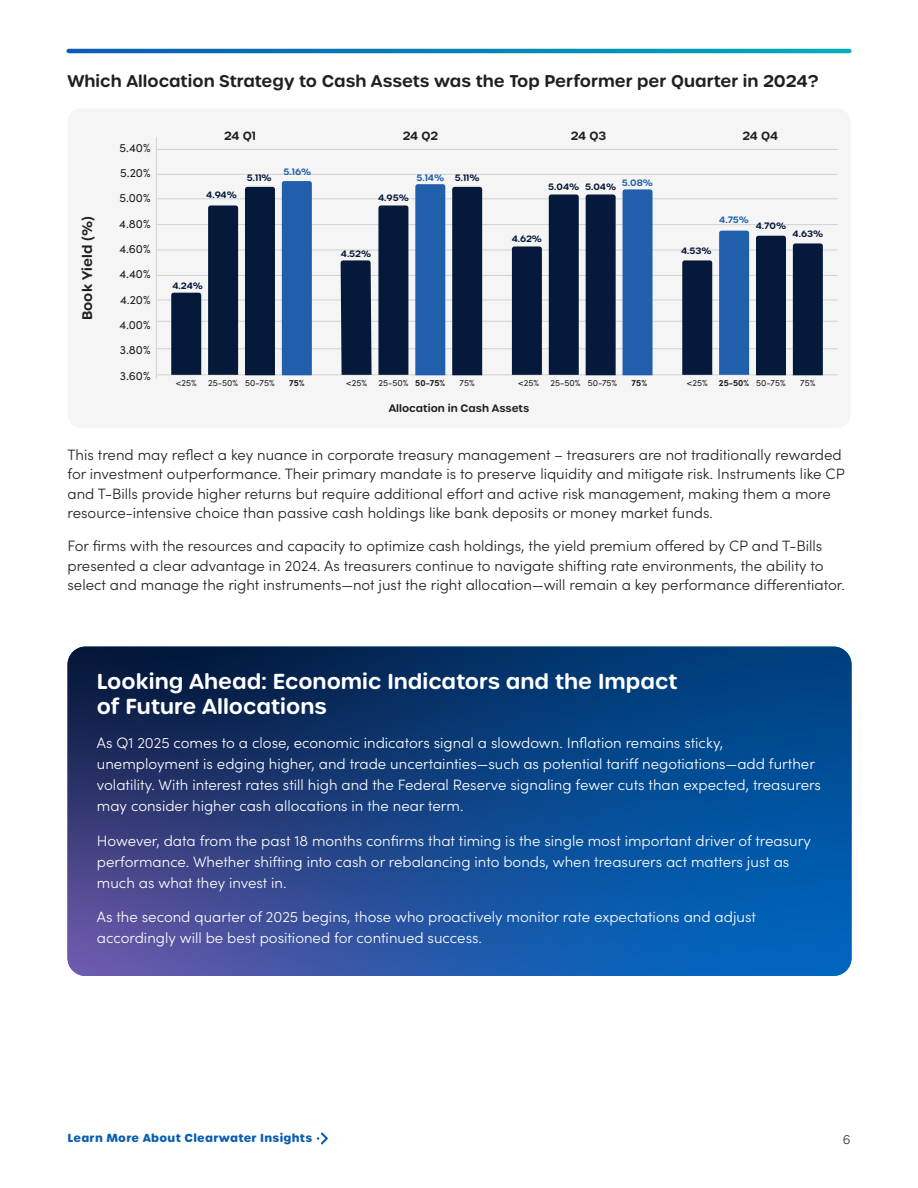
<style>
.page{position:relative;width:918px;height:1188px;background:#fff}
.page>*{position:absolute;margin:0;border:0;box-sizing:border-box;transform-origin:0 0}
.Sub_Head{font:600 21px/25.2px "Urbane Rounded";color:#fff}
.Section_Header{font:600 16.5px "Urbane Rounded";color:#231f20}
.Regular_Paragraph{font:300 15px/19.5px "Sofia Pro";color:#231f20}
.t1{font:300 15px/21px "Sofia Pro";color:#fff}
.t2{font:600 13.5px "Urbane Rounded";color:#231f20}
.t3{font:300 13.5px "Sofia Pro";color:#343741}
.t4{font:12px "Sofia Pro";color:#231f20}
.t5{font:600 11.55px "Urbane Rounded";letter-spacing:-.01em;color:#231f20}
.t6{font:700 11.4px "Urbane Rounded";letter-spacing:.025em;color:#0a5eb2}
.t7{font:600 10.5px "Urbane Rounded";color:#231f20}
.t8{font:9px "Sofia Pro";color:#231f20}
.t9{font:600 9px "Urbane Rounded";letter-spacing:-.01em;color:#05193a}
.t10{font:600 9px "Urbane Rounded";color:#215fad}
.t11{font:700 9px "Sofia Pro";color:#231f20}
.s1{color:#05193a}
.s2{font-weight:700}
</style>
<div class="page">
<svg style="left:69px;top:49px;width:780px;height:4px;background:#0583b5"></svg>
<svg style="left:317px;top:1132px;width:11px;height:12px"></svg>
<div style="left:68px;top:108px;width:782px;height:320px;background:#f5f5f5;border-radius:14px"></div>
<hr style="left:156px;top:137px;width:1px;height:242px;background:#d1d2d4">
<hr style="left:156px;top:374px;width:682px;height:1px;background:#d1d2d4">
<hr style="left:156px;top:348px;width:682px;height:1px;background:#d1d2d4">
<hr style="left:156px;top:321px;width:682px;height:1px;background:#d1d2d4">
<hr style="left:156px;top:300px;width:682px;height:1px;background:#d1d2d4">
<hr style="left:156px;top:275px;width:682px;height:1px;background:#d1d2d4">
<hr style="left:156px;top:250px;width:682px;height:1px;background:#d1d2d4">
<hr style="left:156px;top:224px;width:682px;height:1px;background:#d1d2d4">
<hr style="left:156px;top:198px;width:682px;height:1px;background:#d1d2d4">
<hr style="left:156px;top:174px;width:682px;height:1px;background:#d1d2d4">
<hr style="left:156px;top:149px;width:682px;height:1px;background:#d1d2d4">
<div style="left:171px;top:293px;width:30px;height:82px;background:#05193a"></div>
<div style="left:208px;top:206px;width:30px;height:169px;background:#05193a"></div>
<div style="left:245px;top:187px;width:30px;height:188px;background:#05193a"></div>
<div style="left:282px;top:181px;width:30px;height:194px;background:#215fad"></div>
<svg style="left:341px;top:260px;width:31px;height:115px;background:#0e2141"></svg>
<div style="left:378px;top:206px;width:30px;height:169px;background:#05193a"></div>
<div style="left:415px;top:184px;width:30px;height:191px;background:#215fad"></div>
<div style="left:452px;top:187px;width:30px;height:188px;background:#05193a"></div>
<div style="left:512px;top:246px;width:30px;height:129px;background:#05193a"></div>
<div style="left:549px;top:195px;width:30px;height:180px;background:#05193a"></div>
<div style="left:586px;top:195px;width:30px;height:180px;background:#05193a"></div>
<div style="left:623px;top:189px;width:30px;height:186px;background:#215fad"></div>
<div style="left:682px;top:260px;width:30px;height:115px;background:#05193a"></div>
<div style="left:719px;top:231px;width:30px;height:144px;background:#215fad"></div>
<div style="left:756px;top:236px;width:30px;height:139px;background:#05193a"></div>
<div style="left:793px;top:243px;width:30px;height:132px;background:#05193a"></div>
<svg style="left:68px;top:647px;width:784px;height:329px;background:#164588"></svg>
<p class="Section_Header" style="left:68px;top:70px;width:752px">Which Allocation Strategy to Cash Assets was the Top Performer per Quarter in 2024?</p>
<p class="t2" style="left:78px;top:320px;width:105px;rotate:-90deg">Book Yield (%)</p>
<p class="t4" style="left:120px;top:139px;width:33px">5.40%</p>
<p class="t4" style="left:120px;top:164px;width:32px">5.20%</p>
<p class="t4" style="left:120px;top:189px;width:33px">5.00%</p>
<p class="t4" style="left:119px;top:215px;width:33px">4.80%</p>
<p class="t4" style="left:119px;top:240px;width:33px">4.60%</p>
<p class="t4" style="left:119px;top:265px;width:33px">4.40%</p>
<p class="t4" style="left:120px;top:291px;width:32px">4.20%</p>
<p class="t4" style="left:119px;top:316px;width:33px">4.00%</p>
<p class="t4" style="left:120px;top:341px;width:32px">3.80%</p>
<p class="t4" style="left:120px;top:367px;width:32px">3.60%</p>
<p class="t5" style="left:224px;top:128px;width:33px">24 Q1</p>
<p class="t5" style="left:403px;top:128px;width:37px">24 Q2</p>
<p class="t5" style="left:571px;top:128px;width:37px">24 Q3</p>
<p class="t5" style="left:742px;top:128px;width:37px">24 Q4</p>
<p class="t9" style="left:206px;top:189px;width:32px">4.94%</p>
<p class="t9" style="left:247px;top:172px;width:26px">5.11%</p>
<p class="t10" style="left:284px;top:166px;width:29px">5.16%</p>
<p class="t9" style="left:172px;top:279px;width:32px">4.24%</p>
<p class="t9" style="left:378px;top:192px;width:32px">4.95%</p>
<p class="t10" style="left:416px;top:172px;width:65px">5.14% <span class="s1">5.11%</span></p>
<p class="t9" style="left:341px;top:247px;width:32px">4.52%</p>
<p class="t10" style="left:622px;top:176px;width:33px">5.08%</p>
<p class="t9" style="left:548px;top:181px;width:69px">5.04% 5.04%</p>
<p class="t9" style="left:512px;top:232px;width:32px">4.62%</p>
<p class="t9" style="left:681px;top:245px;width:32px">4.53%</p>
<p class="t10" style="left:719px;top:214px;width:31px">4.75%</p>
<p class="t9" style="left:756px;top:220px;width:32px">4.70%</p>
<p class="t9" style="left:793px;top:228px;width:32px">4.63%</p>
<p class="t8" style="left:176px;top:376px;width:22px">&lt;25%</p>
<p class="t8" style="left:208px;top:376px;width:68px">25-50% 50-75%</p>
<p class="t11" style="left:289px;top:375px;width:17px">75%</p>
<p class="t8" style="left:346px;top:376px;width:22px">&lt;25%</p>
<p class="t8" style="left:378px;top:376px;width:68px">25-50% <span class="s2">50-75%</span></p>
<p class="t8" style="left:460px;top:376px;width:17px">75%</p>
<p class="t8" style="left:518px;top:376px;width:22px">&lt;25%</p>
<p class="t8" style="left:551px;top:376px;width:68px">25-50% 50-75%</p>
<p class="t11" style="left:632px;top:375px;width:17px">75%</p>
<p class="t8" style="left:687px;top:376px;width:100px">&lt;25% <span class="s2">25-50%</span> 50-75%</p>
<p class="t8" style="left:800px;top:376px;width:17px">75%</p>
<p class="t7" style="left:389px;top:401px;width:142px">Allocation in Cash Assets</p>
<p class="Regular_Paragraph" style="left:68px;top:444px;width:779px">This trend may reflect a key nuance in corporate treasury management – treasurers are not traditionally rewarded for investment outperformance. Their primary mandate is to preserve liquidity and mitigate risk. Instruments like CP and T-Bills provide higher returns but require additional effort and active risk management, making them a more resource-intensive choice than passive cash holdings like bank deposits or money market funds.</p>
<p class="Regular_Paragraph" style="left:68px;top:535px;width:779px">For firms with the resources and capacity to optimize cash holdings, the yield premium offered by CP and T-Bills presented a clear advantage in 2024. As treasurers continue to navigate shifting rate environments, the ability to select and manage the right instruments—not just the right allocation—will remain a key performance differentiator.</p>
<p class="Sub_Head" style="left:97px;top:668px;width:582px">Looking Ahead: Economic Indicators and the Impact of Future Allocations</p>
<p class="t1" style="left:97px;top:732px;width:726px">As Q1 2025 comes to a close, economic indicators signal a slowdown. Inflation remains sticky, unemployment is edging higher, and trade uncertainties—such as potential tariff negotiations—add further volatility. With interest rates still high and the Federal Reserve signaling fewer cuts than expected, treasurers may consider higher cash allocations in the near term.</p>
<p class="t1" style="left:97px;top:829px;width:716px">However, data from the past 18 months confirms that timing is the single most important driver of treasury performance. Whether shifting into cash or rebalancing into bonds, when treasurers act matters just as much as what they invest in.</p>
<p class="t1" style="left:97px;top:906px;width:661px">As the second quarter of 2025 begins, those who proactively monitor rate expectations and adjust accordingly will be best positioned for continued success.</p>
<p class="t6" style="left:68px;top:1130px;width:246px">Learn More About Clearwater Insights</p>
<p class="t3" style="left:843px;top:1129px;width:9px">6</p>
</div>
